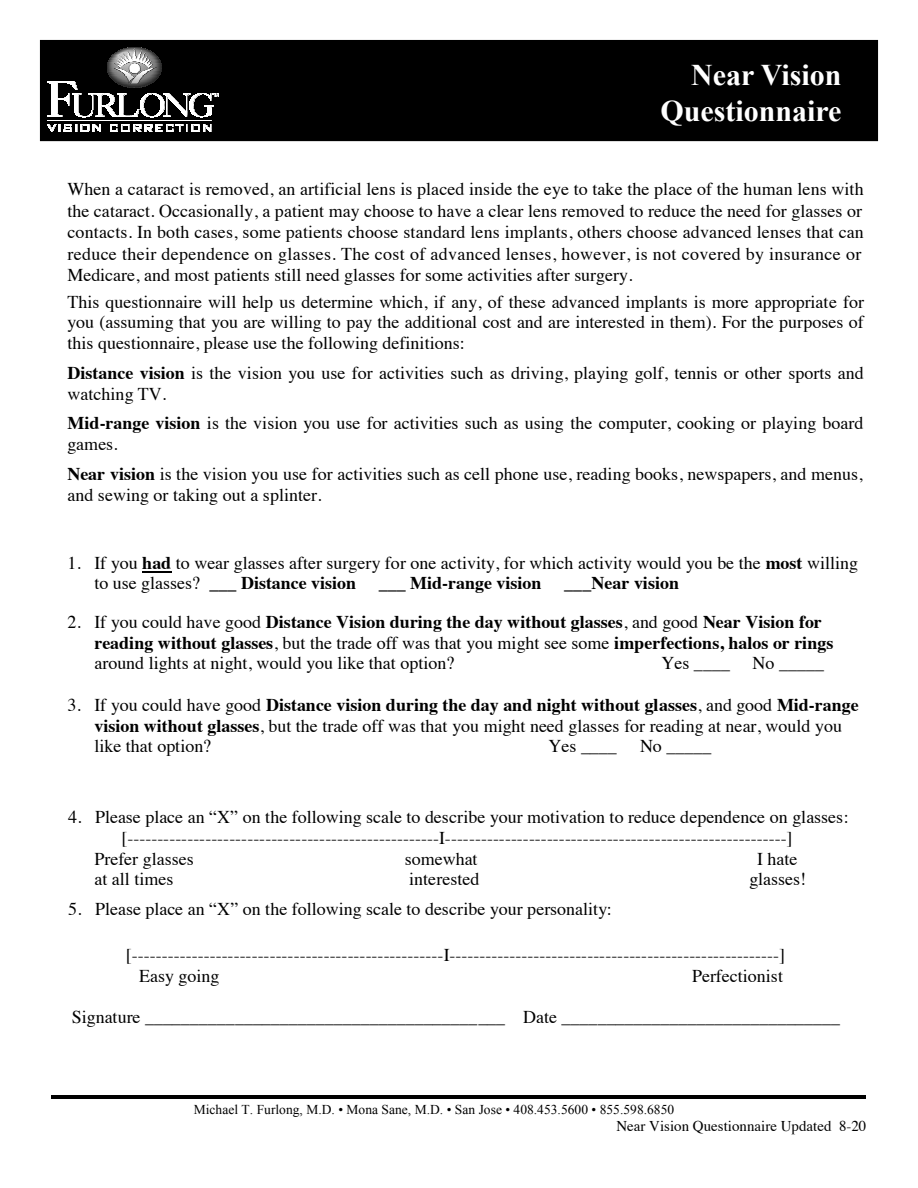
<style>
.page{position:relative;width:918px;height:1188px;background:#fff}
.page>*{position:absolute;margin:0;border:0;box-sizing:border-box;transform-origin:0 0}
.t1{font:700 30px/36px "Times New Roman";color:#fff;text-align:right}
.t2{font:18px/20.7px "Times";color:#000}
.t3{font:700 18px "Times";color:#000}
.t4{font:15px "Times";color:#000}
.t5{font:13.5px "Times New Roman";color:#000}
.s1{font-weight:700}
</style>
<div class="page">
<hr style="left:52px;top:1095px;width:814px;height:4px;background:#000">
<hr style="left:142px;top:571px;width:30px;height:2px;background:#000">
<div style="left:40px;top:40px;width:838px;height:101px;background:#000"></div>
<svg style="left:120px;top:47px;width:29px;height:4px"></svg>
<img style="left:107px;top:51px;width:55px;height:23px">
<img style="left:108px;top:73px;width:52px;height:4px">
<img style="left:110px;top:76px;width:49px;height:3px">
<img style="left:111px;top:78px;width:46px;height:2px">
<img style="left:113px;top:80px;width:43px;height:2px">
<img style="left:114px;top:81px;width:40px;height:1px">
<svg style="left:48px;top:82px;width:171px;height:36px"></svg>
<img style="left:48px;top:120px;width:163px;height:1px">
<svg style="left:48px;top:124px;width:53px;height:8px"></svg>
<svg style="left:110px;top:124px;width:102px;height:8px"></svg>
<h1 class="t1" style="left:660px;top:59px;width:183px">Near Vision<br>Questionnaire</h1>
<p class="t2" style="left:67px;top:180px;width:798px;line-height:21.6px">When a cataract is removed, an artificial lens is placed inside the eye to take the place of the human lens with the cataract. Occasionally, a patient may choose to have a clear lens removed to reduce the need for glasses or contacts. In both cases, some patients choose standard lens implants, others choose advanced lenses that can reduce their dependence on glasses. The cost of advanced lenses, however, is not covered by insurance or Medicare, and most patients still need glasses for some activities after surgery.</p>
<p class="t2" style="left:67px;top:293px;width:798px;text-align:justify">This questionnaire will help us determine which, if any, of these advanced implants is more appropriate for you (assuming that you are willing to pay the additional cost and are interested in them). For the purposes of this questionnaire, please use the following definitions:</p>
<p class="t2" style="left:68px;top:364px;width:798px"><span class="s1">Distance vision</span> is the vision you use for activities such as driving, playing golf, tennis or other sports and watching TV.</p>
<p class="t2" style="left:67px;top:415px;width:798px"><span class="s1">Mid-range vision</span> is the vision you use for activities such as using the computer, cooking or playing board games.</p>
<p class="t2" style="left:67px;top:465px;width:797px;line-height:21.6px"><span class="s1">Near vision</span> is the vision you use for activities such as cell phone use, reading books, newspapers, and menus, and sewing or taking out a splinter.</p>
<p class="t2" style="left:94px;top:554px;width:765px;text-indent:-27px">1. If you <span class="s1">had</span> to wear glasses after surgery for one activity, for which activity would you be the <span class="s1">most</span> willing to use glasses? <span class="s1">___ Distance vision</span></p>
<p class="t3" style="left:379px;top:577px;width:164px">___ Mid-range vision</p>
<p class="t3" style="left:564px;top:577px;width:116px">___Near vision</p>
<p class="t2" style="left:94px;top:614px;width:740px;text-indent:-27px">2. If you could have good <span class="s1">Distance Vision during the day without glasses</span>, and good <span class="s1">Near Vision for reading without glasses</span>, but the trade off was that you might see some <span class="s1">imperfections, halos or rings </span>around lights at night, would you like that option?</p>
<p class="t2" style="left:661px;top:655px;width:164px">Yes ____ No _____</p>
<p class="t2" style="left:94px;top:696px;width:766px;text-indent:-27px">3. If you could have good <span class="s1">Distance vision during the day and night without glasses</span>, and good <span class="s1">Mid-range vision without glasses</span>, but the trade off was that you might need glasses for reading at near, would you like that option?</p>
<p class="t2" style="left:549px;top:738px;width:70px">Yes ____</p>
<p class="t2" style="left:640px;top:738px;width:73px">No _____</p>
<p class="t2" style="left:68px;top:809px;width:782px">4. Please place an ìXî on the following scale to describe your motivation to reduce dependence on glasses:</p>
<p class="t2" style="left:122px;top:830px;width:673px">[----------------------------------------------------I---------------------------------------------------------]</p>
<p class="t2" style="left:94px;top:850px;width:101px">Prefer glasses</p>
<p class="t2" style="left:405px;top:850px;width:74px">somewhat</p>
<p class="t2" style="left:757px;top:850px;width:42px">I hate</p>
<p class="t2" style="left:94px;top:871px;width:80px">at all times</p>
<p class="t2" style="left:409px;top:871px;width:72px">interested</p>
<p class="t2" style="left:749px;top:871px;width:58px">glasses!</p>
<p class="t2" style="left:68px;top:901px;width:545px">5. Please place an ìXî on the following scale to describe your personality:</p>
<p class="t2" style="left:139px;top:947px;width:647px;text-indent:-13px">[----------------------------------------------------I-------------------------------------------------------]<br>Easy going</p>
<p class="t2" style="left:692px;top:967px;width:92px">Perfectionist</p>
<p class="t2" style="left:72px;top:1009px;width:770px">Signature ________________________________________ Date _______________________________</p>
<p class="t5" style="left:194px;top:1104px;width:482px">Michael T. Furlong, M.D. ï Mona Sane, M.D. ï San Jose ï 408.453.5600 ï 855.598.6850</p>
<p class="t4" style="left:616px;top:1121px;width:252px">Near Vision Questionnaire Updated 8-20</p>
</div>
